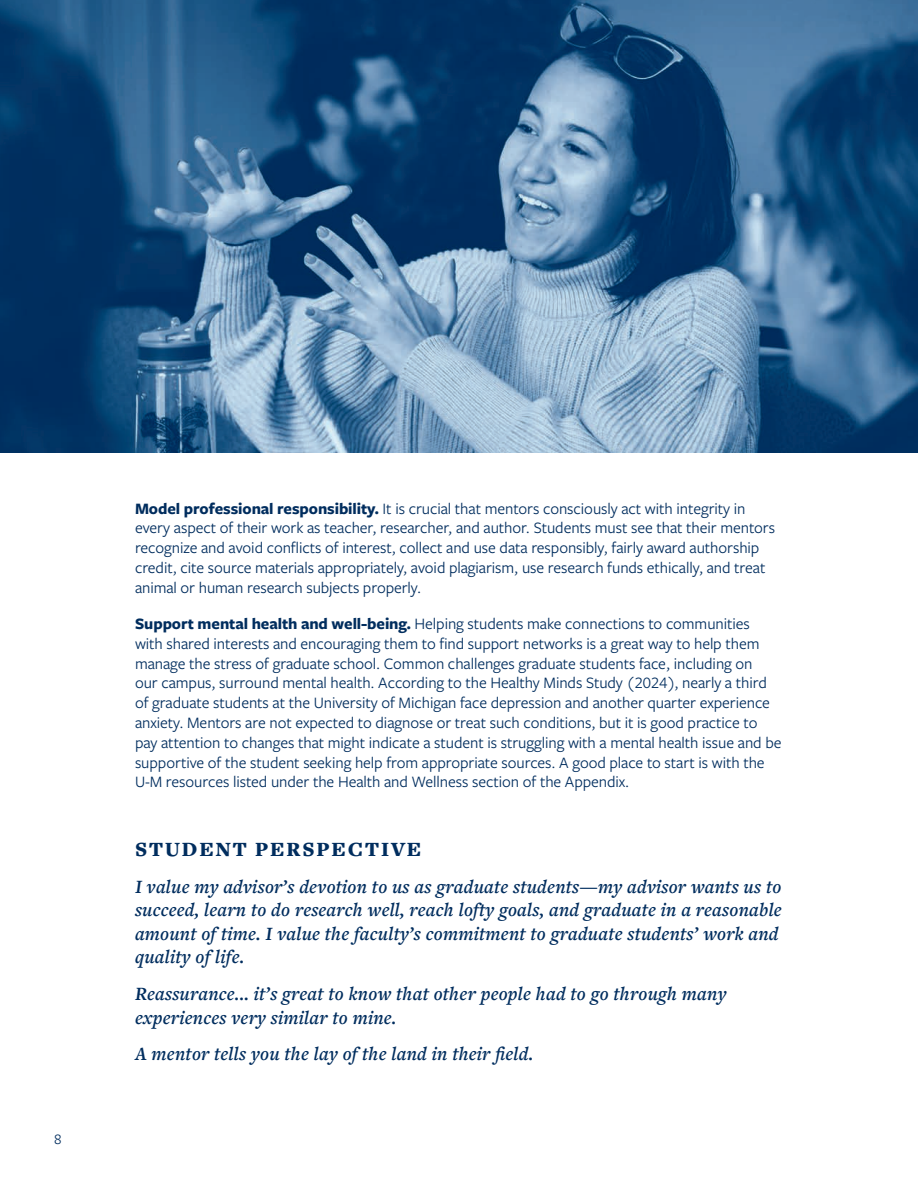
<style>
.page{position:relative;width:918px;height:1188px;background:#fff}
.page>*{position:absolute;margin:0;border:0;box-sizing:border-box;transform-origin:0 0}
.t1{font:900 21px "Freight Text Pro";letter-spacing:.09em;color:#002d5e}
.t2{font:italic 600 19.5px/23.4px "Freight Text Pro";letter-spacing:.01em;color:#002d5e}
.t3{font:16.5px/19.8px "Freight Sans Pro";letter-spacing:-.005em;color:#002d5e}
.t4{font:15px "Freight Sans Pro";color:#002d5e}
.s1{font-weight:700}
</style>
<div class="page">
<img style="left:0;top:0;width:918px;height:453px">
<p class="t4" style="left:54px;top:1129px;width:9px">8</p>
<p class="t3" style="left:135px;top:498px;width:642px"><span class="s1">Model professional responsibility.</span> It is crucial that mentors consciously act with integrity in every aspect of their work as teacher, researcher, and author. Students must see that their mentors recognize and avoid conflicts of interest, collect and use data responsibly, fairly award authorship credit, cite source materials appropriately, avoid plagiarism, use research funds ethically, and treat animal or human research subjects properly.</p>
<p class="t3" style="left:135px;top:613px;width:648px"><span class="s1">Support mental health and well-being.</span> Helping students make connections to communities with shared interests and encouraging them to find support networks is a great way to help them manage the stress of graduate school. Common challenges graduate students face, including on<br>our campus, surround mental health. According to the Healthy Minds Study (2024), nearly a third of graduate students at the University of Michigan face depression and another quarter experience anxiety. Mentors are not expected to diagnose or treat such conditions, but it is good practice to pay attention to changes that might indicate a student is struggling with a mental health issue and be supportive of the student seeking help from appropriate sources. A good place to start is with the U-M resources listed under the Health and Wellness section of the Appendix.</p>
<h3 class="t1" style="left:135px;top:835px;width:288px">STUDENT PERSPECTIVE</h3>
<p class="t2" style="left:135px;top:875px;width:648px">I value my advisor’s devotion to us as graduate students—my advisor wants us to succeed, learn to do research well, reach lofty goals, and graduate in a reasonable amount of time. I value the faculty’s commitment to graduate students’ work and quality of life.</p>
<p class="t2" style="left:135px;top:982px;width:593px">Reassurance... it’s great to know that other people had to go through many experiences very similar to mine.</p>
<p class="t2" style="left:135px;top:1042px;width:400px">A mentor tells you the lay of the land in their field.</p>
</div>
